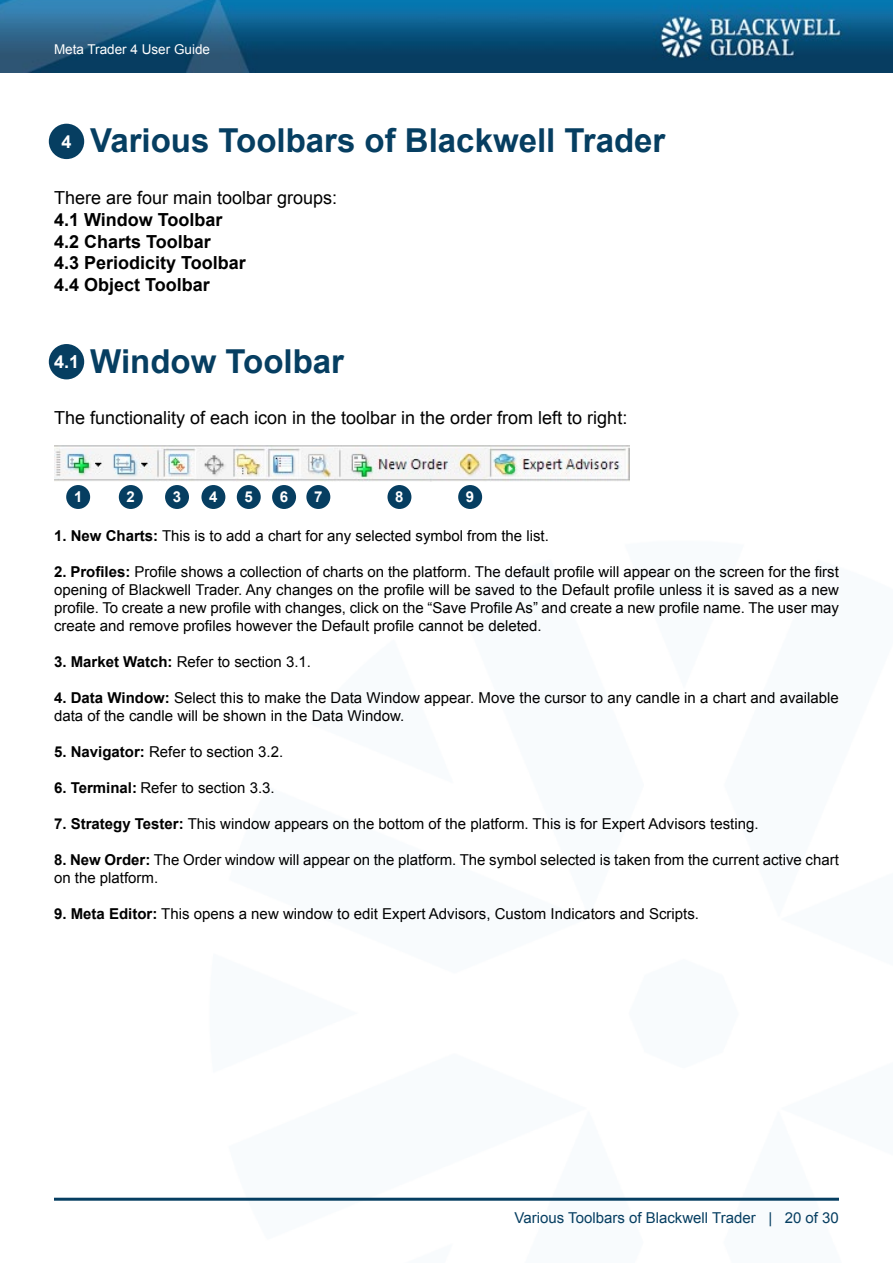
<style>
.page{position:relative;width:893px;height:1263px;background:#fff}
.page>*{position:absolute;margin:0;border:0;box-sizing:border-box;transform-origin:0 0}
.t1{font:700 33px "Arial";color:#063e61}
.t2{font:18px "Arial";color:#000}
.t3{font:700 18px/21.6px "Arial";color:#000}
.t4{font:700 18px "Arial";color:#fff}
.t5{font:15px/18px "Arial";color:#000}
.t6{font:15px "Arial";color:#063e61}
.t7{font:700 15px "Arial";color:#fff}
.t8{font:13.5px "Arial";color:#fff}
.s1{font-weight:700}
</style>
<div class="page">
<img style="left:0;top:0;width:893px;height:73px">
<hr style="left:54px;top:1198px;width:785px;height:3px;background:#063e61">
<div style="left:49px;top:124px;width:35px;height:35px;background:#063e61;border-radius:50%"></div>
<div style="left:49px;top:344px;width:35px;height:35px;background:#063e61;border-radius:50%"></div>
<div style="left:66px;top:485px;width:24px;height:24px;background:#063e61;border-radius:50%"></div>
<div style="left:119px;top:485px;width:24px;height:24px;background:#063e61;border-radius:50%"></div>
<div style="left:165px;top:485px;width:24px;height:24px;background:#063e61;border-radius:50%"></div>
<div style="left:201px;top:485px;width:24px;height:24px;background:#063e61;border-radius:50%"></div>
<div style="left:237px;top:485px;width:24px;height:24px;background:#063e61;border-radius:50%"></div>
<div style="left:272px;top:485px;width:24px;height:24px;background:#063e61;border-radius:50%"></div>
<div style="left:306px;top:485px;width:24px;height:24px;background:#063e61;border-radius:50%"></div>
<div style="left:387px;top:485px;width:24px;height:24px;background:#063e61;border-radius:50%"></div>
<div style="left:458px;top:485px;width:24px;height:24px;background:#063e61;border-radius:50%"></div>
<img style="left:54px;top:446px;width:576px;height:35px">
<p class="t8" style="left:54px;top:40px;width:158px">Meta Trader 4 User Guide</p>
<p class="t4" style="left:62px;top:130px;width:12px">4</p>
<h1 class="t1" style="left:90px;top:119px;width:577px">Various Toolbars of Blackwell Trader</h1>
<p class="t2" style="left:54px;top:186px;width:285px">There are four main toolbar groups:</p>
<p class="t3" style="left:54px;top:210px;width:193px">4.1 Window Toolbar<br>4.2 Charts Toolbar<br>4.3 Periodicity Toolbar<br>4.4 Object Toolbar</p>
<p class="t4" style="left:54px;top:350px;width:27px">4.1</p>
<h1 class="t1" style="left:90px;top:339px;width:255px">Window Toolbar</h1>
<p class="t2" style="left:54px;top:406px;width:575px">The functionality of each icon in the toolbar in the order from left to right:</p>
<p class="t7" style="left:74px;top:487px;width:10px">1</p>
<p class="t7" style="left:127px;top:487px;width:10px">2</p>
<p class="t7" style="left:173px;top:487px;width:10px">3</p>
<p class="t7" style="left:209px;top:487px;width:10px">4</p>
<p class="t7" style="left:245px;top:487px;width:10px">5</p>
<p class="t7" style="left:280px;top:487px;width:10px">6</p>
<p class="t7" style="left:314px;top:487px;width:10px">7</p>
<p class="t7" style="left:395px;top:487px;width:10px">8</p>
<p class="t7" style="left:466px;top:487px;width:10px">9</p>
<p class="t5" style="left:54px;top:527px;width:496px"><span class="s1">1. New Charts:</span> This is to add a chart for any selected symbol from the list.</p>
<p class="t5" style="left:54px;top:563px;width:786px;text-align:justify"><span class="s1">2. Profiles:</span> Profile shows a collection of charts on the platform. The default profile will appear on the screen for the first opening of Blackwell Trader. Any changes on the profile will be saved to the Default profile unless it is saved as a new profile. To create a new profile with changes, click on the “Save Profile As” and create a new profile name. The user may create and remove profiles however the Default profile cannot be deleted.</p>
<p class="t5" style="left:54px;top:653px;width:259px"><span class="s1">3. Market Watch:</span> Refer to section 3.1.</p>
<p class="t5" style="left:54px;top:689px;width:786px"><span class="s1">4. Data Window:</span> Select this to make the Data Window appear. Move the cursor to any candle in a chart and available data of the candle will be shown in the Data Window.</p>
<p class="t5" style="left:54px;top:743px;width:231px"><span class="s1">5. Navigator:</span> Refer to section 3.2.</p>
<p class="t5" style="left:54px;top:779px;width:222px"><span class="s1">6. Terminal:</span> Refer to section 3.3.</p>
<p class="t5" style="left:54px;top:815px;width:706px"><span class="s1">7. Strategy Tester:</span> This window appears on the bottom of the platform. This is for Expert Advisors testing.</p>
<p class="t5" style="left:54px;top:851px;width:786px"><span class="s1">8. New Order:</span> The Order window will appear on the platform. The symbol selected is taken from the current active chart on the platform.</p>
<p class="t5" style="left:54px;top:905px;width:646px"><span class="s1">9. Meta Editor:</span> This opens a new window to edit Expert Advisors, Custom Indicators and Scripts.</p>
<p class="t6" style="left:515px;top:1208px;width:326px">Various Toolbars of Blackwell Trader | 20 of 30</p>
</div>
